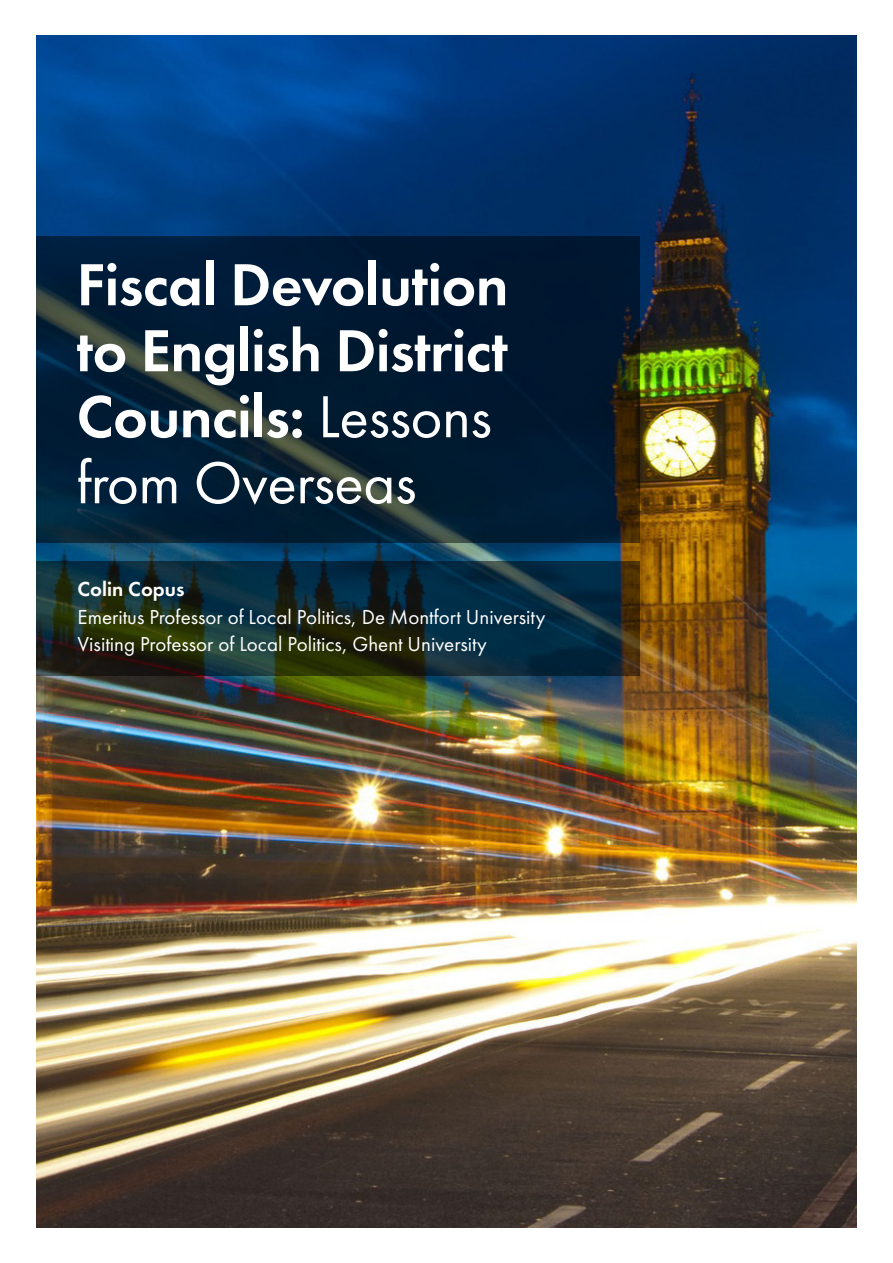
<style>
.page{position:relative;width:893px;height:1263px;background:#fff}
.page>*{position:absolute;margin:0;border:0;box-sizing:border-box;transform-origin:0 0}
.t1{font:600 61.5px/66px "Futura PT";letter-spacing:-.01em;color:#fff}
.t2{font:21px "Futura PT";color:#fff}
.t3{font:600 21px "Futura PT";color:#fff}
.s1{font-weight:400}
</style>
<div class="page">
<img style="left:36px;top:35px;width:821px;height:1193px">
<svg style="left:36px;top:236px;width:604px;height:306px;background:#051e32"></svg>
<svg style="left:36px;top:561px;width:604px;height:114px;background:#142b2d"></svg>
<p class="t1" style="left:77px;top:251px;width:434px">Fiscal Devolution to English District<br>Councils: <span class="s1">Lessons from Overseas</span></p>
<p class="t3" style="left:78px;top:576px;width:109px">Colin Copus</p>
<p class="t2" style="left:78px;top:604px;width:469px">Emeritus Professor of Local Politics, De Montfort University</p>
<p class="t2" style="left:78px;top:631px;width:411px">Visiting Professor of Local Politics, Ghent University</p>
</div>
